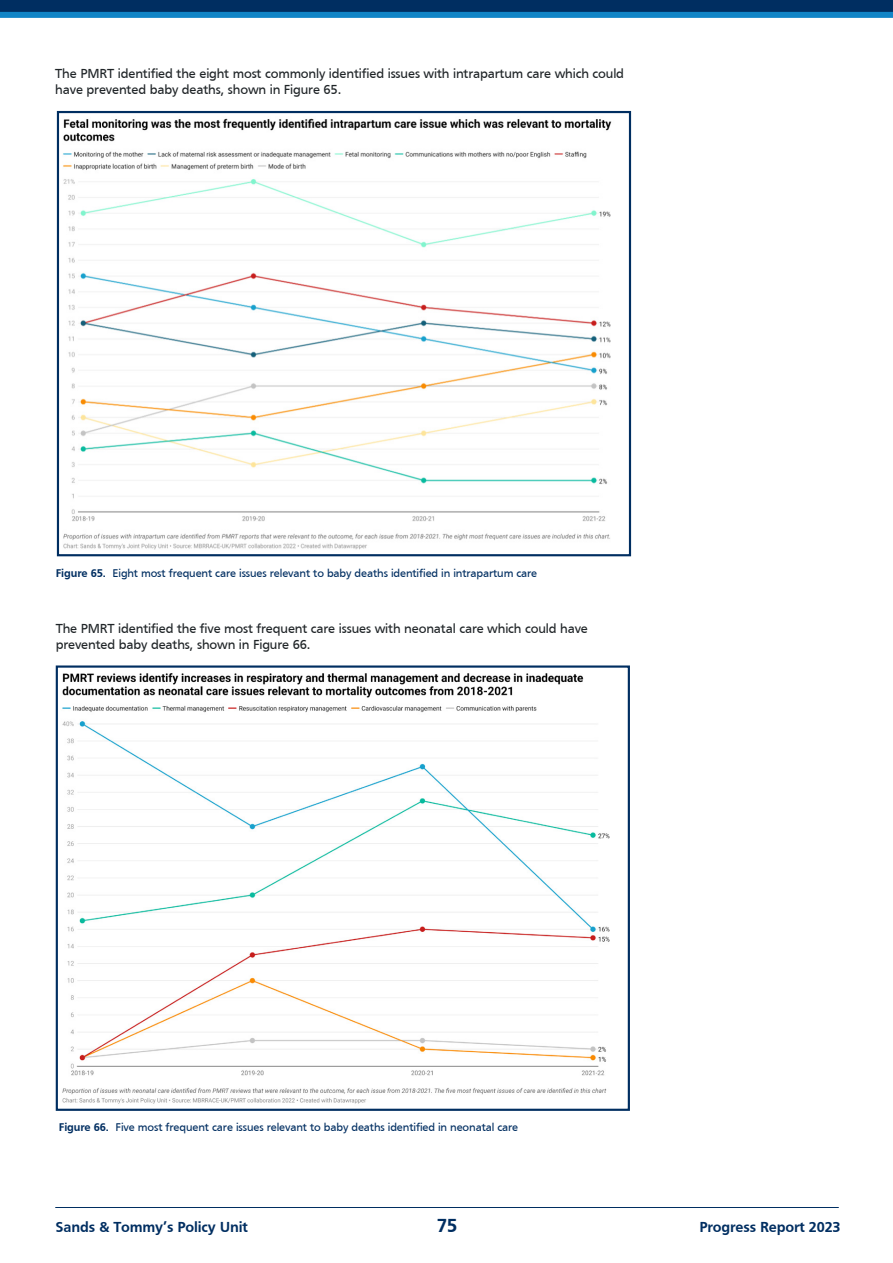
<style>
.page{position:relative;width:893px;height:1263px;background:#fff}
.page>*{position:absolute;margin:0;border:0;box-sizing:border-box;transform-origin:0 0}
.t1{font:700 19.5px "Frutiger";color:#002e61}
.t2{font:700 15px "Frutiger";letter-spacing:-.01em;color:#002e61}
.t3{font:13.5px/16.2px "Frutiger";letter-spacing:-.01em;color:#1f2427}
.t4{font:11.55px "Frutiger";letter-spacing:-.01em;color:#002e61}
.s1{font-weight:700}
</style>
<div class="page">
<svg style="left:0;top:0;width:893px;height:18px;background:#074c84"></svg>
<hr style="left:55px;top:1207px;width:784px;height:1px;background:#002e61">
<img style="left:63px;top:118px;width:549px;height:432px">
<div style="left:57px;top:111px;width:574px;height:445px;border:2px solid #002e61"></div>
<img style="left:62px;top:673px;width:548px;height:431px">
<div style="left:56px;top:665px;width:574px;height:446px;border:2px solid #002e61"></div>
<p class="t3" style="left:55px;top:65px;width:570px">The PMRT identified the eight most commonly identified issues with intrapartum care which could have prevented baby deaths, shown in Figure 65.</p>
<p class="t4" style="left:56px;top:567px;width:483px"><span class="s1">Figure 65.</span> Eight most frequent care issues relevant to baby deaths identified in intrapartum care</p>
<p class="t3" style="left:56px;top:620px;width:534px">The PMRT identified the five most frequent care issues with neonatal care which could have prevented baby deaths, shown in Figure 66.</p>
<p class="t4" style="left:59px;top:1120px;width:461px"><span class="s1">Figure 66.</span> Five most frequent care issues relevant to baby deaths identified in neonatal care</p>
<p class="t2" style="left:56px;top:1219px;width:194px">Sands &amp; Tommy’s Policy Unit</p>
<h1 class="t1" style="left:437px;top:1215px;width:22px">75</h1>
<p class="t2" style="left:699px;top:1219px;width:143px">Progress Report 2023</p>
</div>
